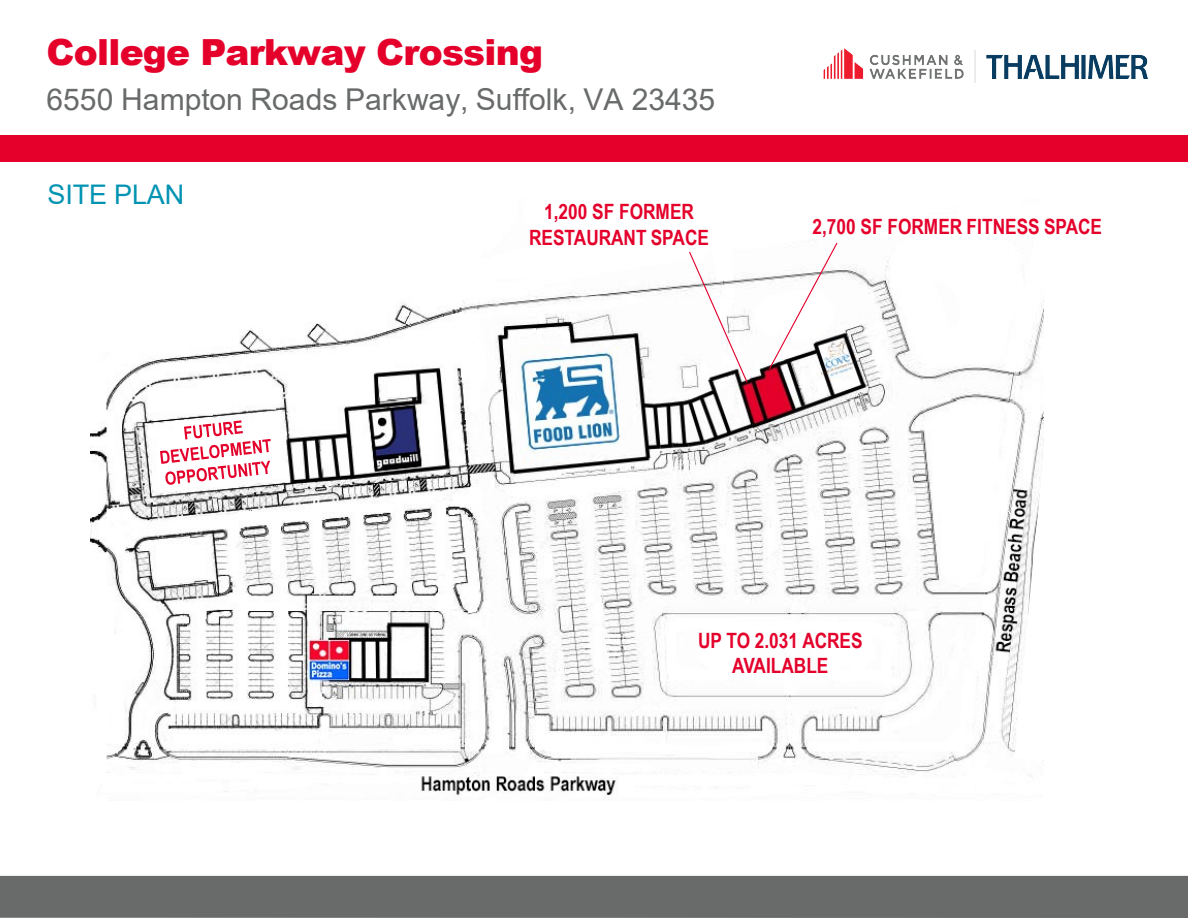
<style>
.page{position:relative;width:1188px;height:918px;background:#fff}
.page>*{position:absolute;margin:0;border:0;box-sizing:border-box;transform-origin:0 0}
.t1{font:900 36px "Arial";letter-spacing:-.02em;color:#e4002b}
.t2{font:30px "Arial";color:#696b6b}
.t3{font:27px "Arial";letter-spacing:-.005em;color:#0093b2}
.t4{font:700 21px "Arial Narrow";color:#e4002b}
</style>
<div class="page">
<img style="left:823px;top:48px;width:325px;height:35px">
<div style="left:0;top:135px;width:1188px;height:27px;background:#e4002b"></div>
<img style="left:90px;top:226px;width:953px;height:574px">
<svg style="left:1014px;top:448px;width:30px;height:313px"></svg>
<div style="left:0;top:876px;width:1188px;height:42px;background:#696b6b"></div>
<svg style="left:688px;top:251px;width:61px;height:133px"></svg>
<svg style="left:768px;top:241px;width:71px;height:130px"></svg>
<svg style="left:160px;top:420px;width:111px;height:65px"></svg>
<h1 class="t1" style="left:46px;top:26px;width:498px">College Parkway Crossing</h1>
<h2 class="t2" style="left:46px;top:79px;width:670px">6550 Hampton Roads Parkway, Suffolk, VA 23435</h2>
<p class="t3" style="left:48px;top:176px;width:138px">SITE PLAN</p>
<p class="t4" style="left:544px;top:196px;width:151px">1,200 SF FORMER</p>
<p class="t4" style="left:529px;top:221px;width:181px">RESTAURANT SPACE</p>
<p class="t4" style="left:813px;top:211px;width:291px">2,700 SF FORMER FITNESS SPACE</p>
<p class="t4" style="left:698px;top:625px;width:166px">UP TO 2.031 ACRES</p>
<p class="t4" style="left:732px;top:650px;width:98px">AVAILABLE</p>
</div>
